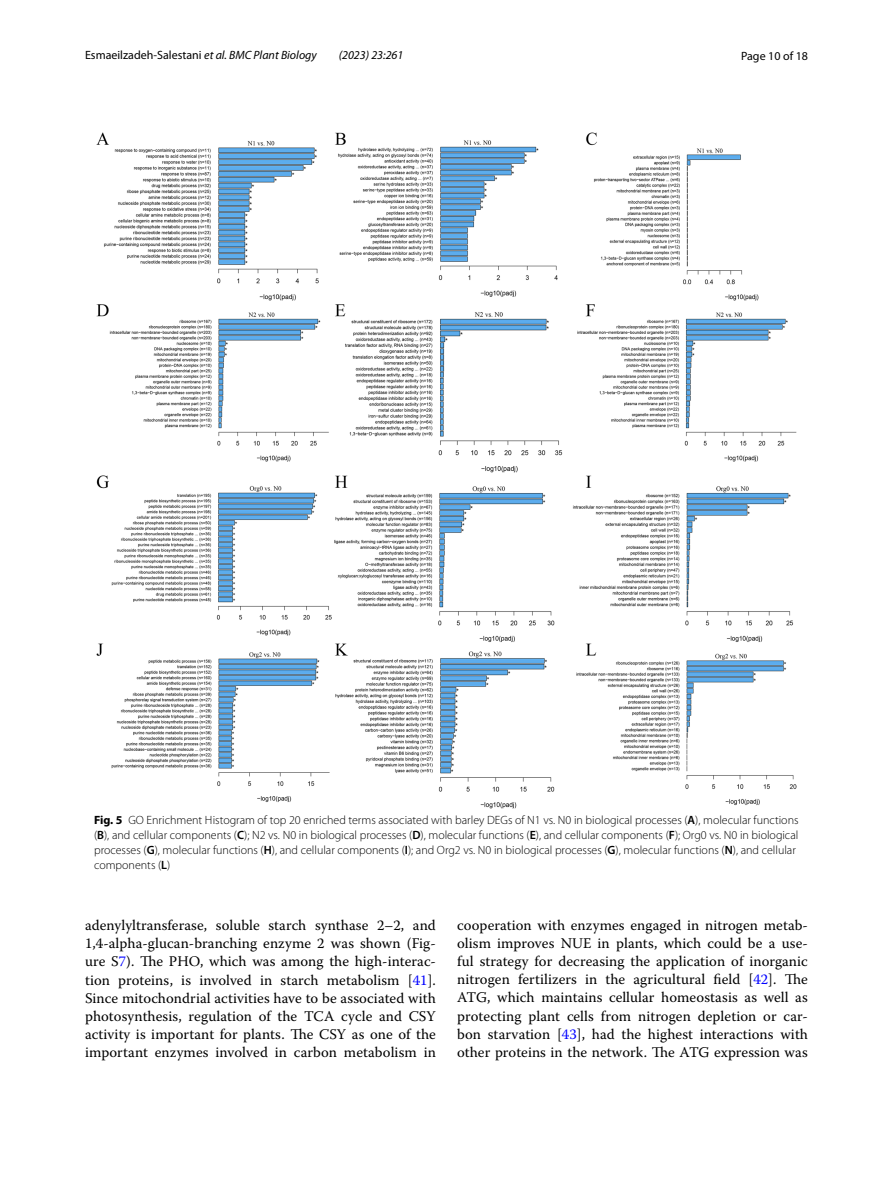
<style>
.page{position:relative;width:893px;height:1187px;background:#fff}
.page>*{position:absolute;margin:0;border:0;box-sizing:border-box;transform-origin:0 0}
.t1{font:14.7px/18px "Warnock Pro";letter-spacing:.005em;color:#000;text-align:justify}
.t2{font:300 12px/15px "Myriad Pro";color:#000}
.t3{font:12px "Myriad Pro";color:#000}
.t4{font:italic 12px "Myriad Pro";color:#000}
.s1{font-style:italic}
.s2{font-weight:700}
.s3{font-weight:600}
.s4{color:#00f}
</style>
<div class="page">
<img style="left:96px;top:133px;width:701px;height:675px">
<p class="t3" style="left:85px;top:48px;width:233px">Esmaeilzadeh‑Salestani <span class="s1">et al. BMC Plant Biology</span></p>
<p class="t4" style="left:339px;top:48px;width:66px">(2023) 23:261</p>
<p class="t3" style="left:741px;top:48px;width:68px">Page 10 of 18</p>
<p class="t2" style="left:94px;top:812px;width:706px"><span class="s2">Fig. 5</span> GO Enrichment Histogram of top 20 enriched terms associated with barley DEGs of N1 vs. N0 in biological processes (<span class="s3">A</span>), molecular functions (<span class="s3">B</span>), and cellular components (<span class="s3">C</span>); N2 vs. N0 in biological processes (<span class="s3">D</span>), molecular functions (<span class="s3">E</span>), and cellular components (<span class="s3">F</span>); Org0 vs. N0 in biological processes (<span class="s3">G</span>), molecular functions (<span class="s3">H</span>), and cellular components (<span class="s3">I</span>); and Org2 vs. N0 in biological processes (<span class="s3">G</span>), molecular functions (<span class="s3">N</span>), and cellular components (<span class="s3">L</span>)</p>
<p class="t1" style="left:85px;top:916px;width:352px">adenylyltransferase, soluble starch synthase 2–2, and 1,4-alpha-glucan-branching enzyme 2 was shown (Fig&shy;ure S<span class="s4">7</span>). The PHO, which was among the high-interac&shy;tion proteins, is involved in starch metabolism [<span class="s4">41</span>].<br>Since mitochondrial activities have to be associated with photosynthesis, regulation of the TCA cycle and CSY activity is important for plants. The CSY as one of the important enzymes involved in carbon metabolism in</p>
<p class="t1" style="left:457px;top:916px;width:352px">cooperation with enzymes engaged in nitrogen metab&shy;olism improves NUE in plants, which could be a use&shy;ful strategy for decreasing the application of inorganic nitrogen fertilizers in the agricultural field [<span class="s4">42</span>]. The ATG, which maintains cellular homeostasis as well as protecting plant cells from nitrogen depletion or car&shy;bon starvation [<span class="s4">43</span>], had the highest interactions with other proteins in the network. The ATG expression was</p>
</div>
